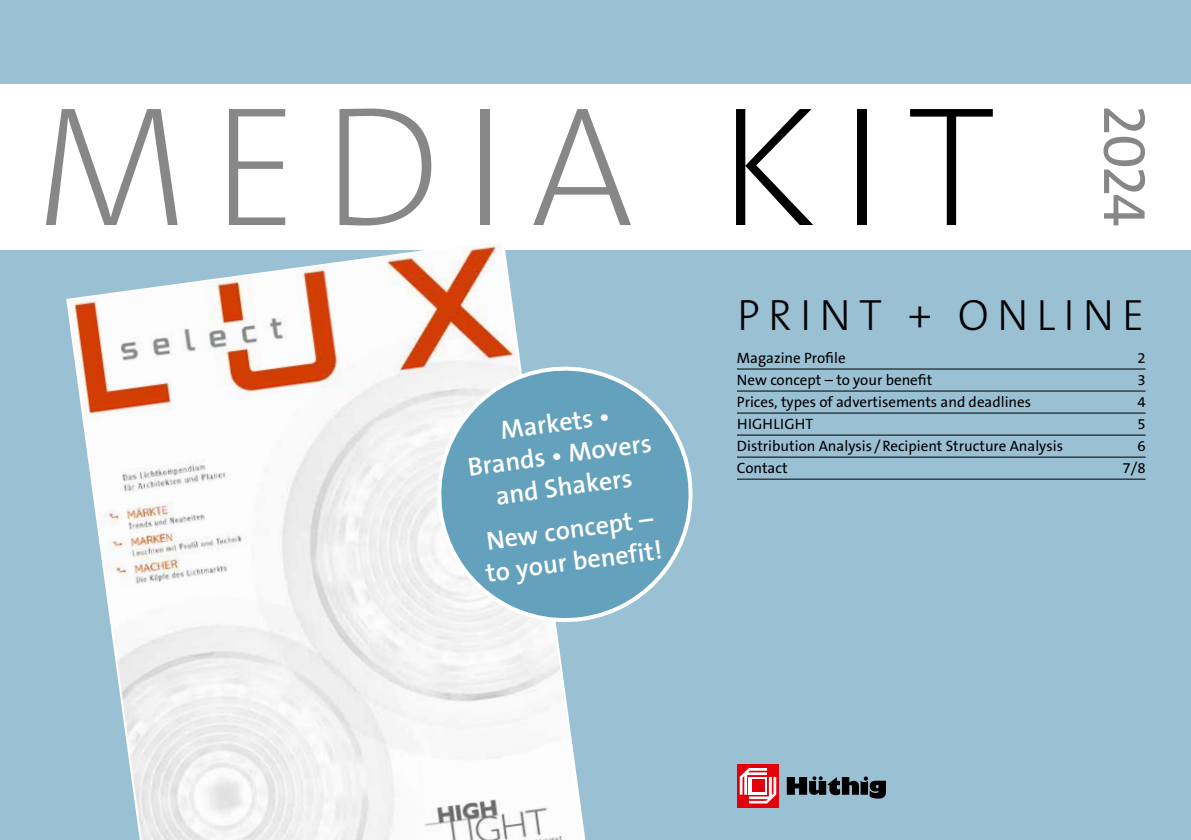
<style>
.page{position:relative;width:1191px;height:840px;background:#fff}
.page>*{position:absolute;margin:0;border:0;box-sizing:border-box;transform-origin:0 0}
.t1{font:200 171.6px "The Sans Os F";letter-spacing:.135em;color:#868786}
.t2{font:60px "The Sans Os F";color:#868786}
.t3{font:300 44px "The Sans Os F";letter-spacing:.185em;color:#000}
.t4{font:600 26px/32px "The Sans Os F";color:#fff;text-align:center}
.t5{font:15px "The Sans Os F";color:#000}
.s1{color:#000}
</style>
<div class="page">
<div style="left:0;top:0;width:1191px;height:839px;background:#9ac0d4"></div>
<hr style="left:737px;top:368px;width:408px;height:1px;background:#000">
<hr style="left:737px;top:390px;width:408px;height:1px;background:#000">
<hr style="left:737px;top:412px;width:408px;height:1px;background:#000">
<hr style="left:737px;top:434px;width:408px;height:1px;background:#000">
<hr style="left:737px;top:456px;width:408px;height:1px;background:#000">
<hr style="left:737px;top:478px;width:408px;height:1px;background:#000">
<div style="left:0;top:84px;width:1191px;height:165px;background:#fff"></div>
<div style="left:737px;top:763px;width:41px;height:43px;background:#e3000b"></div>
<svg style="left:739px;top:768px;width:37px;height:35px"></svg>
<svg style="left:749px;top:776px;width:18px;height:18px"></svg>
<div style="left:752px;top:779px;width:12px;height:12px;background:#e3000b"></div>
<svg style="left:786px;top:776px;width:100px;height:22px"></svg>
<svg style="left:65px;top:244px;width:524px;height:595px"></svg>
<svg style="left:431px;top:360px;width:262px;height:268px;background:#86b4ca"></svg>
<h1 class="t1" style="left:35px;top:57px;width:963px">MEDIA <span class="s1">KIT</span></h1>
<h2 class="t2" style="left:1162px;top:105px;width:123px;rotate:90deg">2024</h2>
<h3 class="t4" style="left:461px;top:420px;width:187px;rotate:-8deg">Markets •<br>Brands • Movers and Shakers</h3>
<h3 class="t4" style="left:479px;top:526px;width:179px;text-align:left;rotate:-8deg">New concept – to your benefit!</h3>
<h3 class="t3" style="left:737px;top:286px;width:409px">PRINT + ONLINE</h3>
<p class="t5" style="left:737px;top:348px;width:110px">Magazine Profile</p>
<p class="t5" style="left:1137px;top:348px;width:10px">2</p>
<p class="t5" style="left:737px;top:370px;width:197px">New concept – to your benefit</p>
<p class="t5" style="left:1137px;top:370px;width:10px">3</p>
<p class="t5" style="left:737px;top:392px;width:296px">Prices, types of advertisements and deadlines</p>
<p class="t5" style="left:1137px;top:392px;width:10px">4</p>
<p class="t5" style="left:737px;top:414px;width:78px">HIGHLIGHT</p>
<p class="t5" style="left:1137px;top:414px;width:10px">5</p>
<p class="t5" style="left:737px;top:436px;width:327px">Distribution Analysis /Recipient Structure Analysis</p>
<p class="t5" style="left:1137px;top:436px;width:10px">6</p>
<p class="t5" style="left:737px;top:458px;width:52px">Contact</p>
<p class="t5" style="left:1122px;top:458px;width:25px">7/8</p>
</div>
